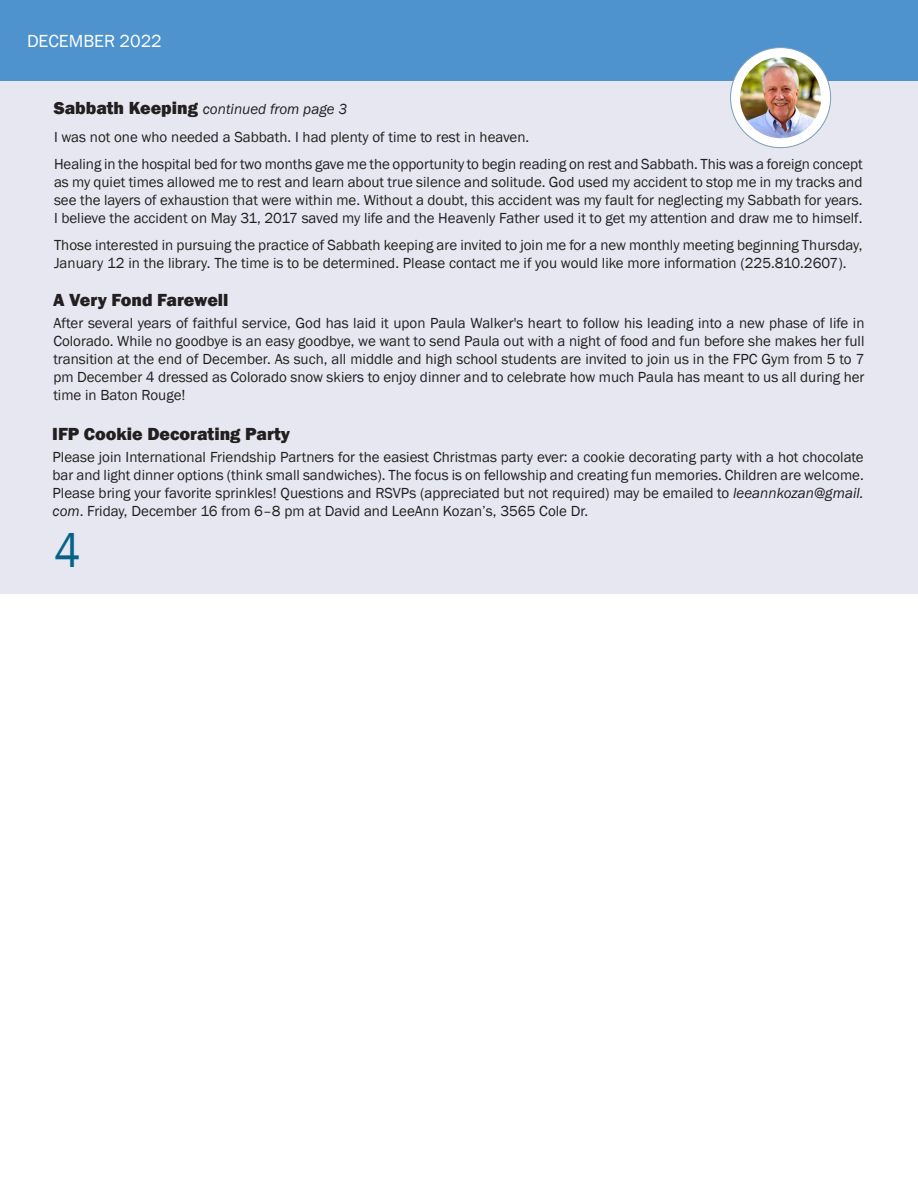
<style>
.page{position:relative;width:918px;height:1188px;background:#fff}
.page>*{position:absolute;margin:0;border:0;box-sizing:border-box;transform-origin:0 0}
.t1{font:49.5px "Franklin Gothic";color:#076289;scale:.91 1}
.t2{font:800 18px "Franklin Gothic";color:#231f20}
.t3{font:18px "Franklin Gothic";color:#fff}
.body_copy{font:15px/18px "Franklin Gothic";color:#231f20;text-align:justify}
.t4{font:italic 15px "Franklin Gothic";color:#231f20}
.s1{font-weight:800;font-style:normal;font-size:18px}
.s2{font-style:italic}
</style>
<div class="page">
<div style="left:0;top:81px;width:918px;height:513px;background:#e6e7f0"></div>
<div style="left:0;top:0;width:918px;height:81px;background:#4e93ce"></div>
<div style="left:731px;top:48px;width:100px;height:100px;background:#fff;border-radius:50%"></div>
<img style="left:740px;top:57px;width:81px;height:81px;border-radius:41px">
<p class="t3" style="left:27px;top:30px;width:136px">DECEMBER 2022</p>
<p class="t4" style="left:54px;top:100px;width:295px"><span class="s1">Sabbath Keeping</span> continued from page 3</p>
<p class="body_copy" style="left:54px;top:128px;width:477px">I was not one who needed a Sabbath. I had plenty of time to rest in heaven.</p>
<p class="body_copy" style="left:54px;top:155px;width:810px">Healing in the hospital bed for two months gave me the opportunity to begin reading on rest and Sabbath. This was a foreign concept as my quiet times allowed me to rest and learn about true silence and solitude. God used my accident to stop me in my tracks and see the layers of exhaustion that were within me. Without a doubt, this accident was my fault for neglecting my Sabbath for years.<br>I believe the accident on May 31, 2017 saved my life and the Heavenly Father used it to get my attention and draw me to himself.</p>
<p class="body_copy" style="left:54px;top:236px;width:810px">Those interested in pursuing the practice of Sabbath keeping are invited to join me for a new monthly meeting beginning Thursday,<br>January 12 in the library. The time is to be determined. Please contact me if you would like more information (225.810.2607).</p>
<p class="t2" style="left:53px;top:288px;width:177px">A Very Fond Farewell</p>
<p class="body_copy" style="left:53px;top:314px;width:813px">After several years of faithful service, God has laid it upon Paula Walker's heart to follow his leading into a new phase of life in Colorado. While no goodbye is an easy goodbye, we want to send Paula out with a night of food and fun before she makes her full transition at the end of December. As such, all middle and high school students are invited to join us in the FPC Gym from 5 to 7 pm December 4 dressed as Colorado snow skiers to enjoy dinner and to celebrate how much Paula has meant to us all during her time in Baton Rouge!</p>
<p class="t2" style="left:52px;top:423px;width:239px">IFP Cookie Decorating Party</p>
<p class="body_copy" style="left:53px;top:449px;width:813px">Please join International Friendship Partners for the easiest Christmas party ever: a cookie decorating party with a hot chocolate bar and light dinner options (think small sandwiches). The focus is on fellowship and creating fun memories. Children are welcome.<br>Please bring your favorite sprinkles! Questions and RSVPs (appreciated but not required) may be emailed to <span class="s2">leeannkozan@gmail. com</span>. Friday, December 16 from 6–8 pm at David and LeeAnn Kozan’s, 3565 Cole Dr.</p>
<p class="t1" style="left:54px;top:520px;width:30px">4</p>
</div>
